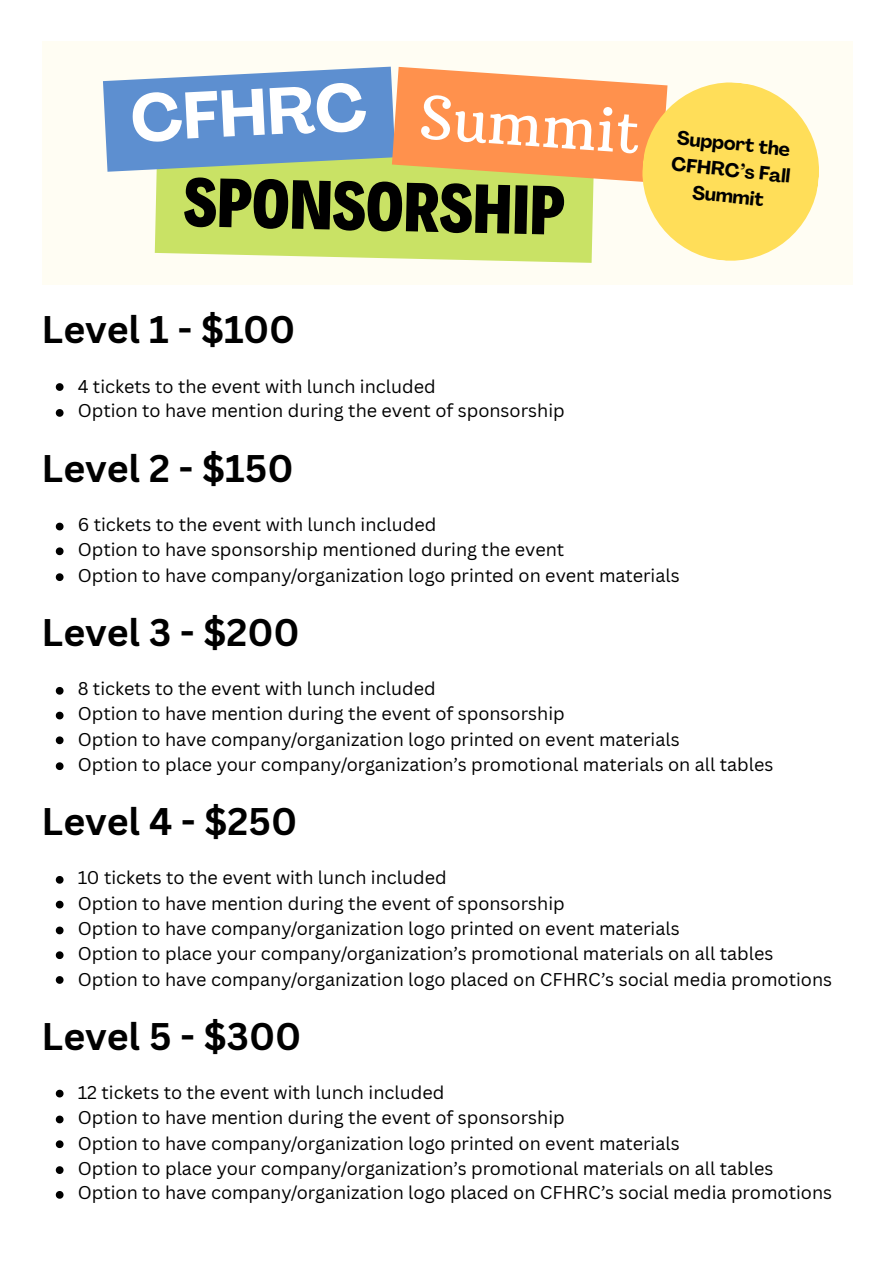
<style>
.page{position:relative;width:894px;height:1263px;background:#fff}
.page>*{position:absolute;margin:0;border:0;box-sizing:border-box;transform-origin:0 0}
.t1{font:800 70.2px "Decalotype";color:#000}
.t2{font:700 64.8px "Agrandir";color:#fff}
.t3{font:59.4px "Arbutus Slab";color:#fff}
.t4{font:700 37.5px "Canva Sans";color:#000}
.t5{font:700 18.9px/26.4px "Agrandir";color:#000;text-align:center}
.t6{font:18px "Canva Sans";color:#000}
</style>
<div class="page">
<div style="left:42px;top:42px;width:810px;height:243px;background:#fffdf3"></div>
<svg style="left:103px;top:67px;width:716px;height:196px"></svg>
<svg style="left:56px;top:383px;width:7px;height:8px"></svg>
<svg style="left:56px;top:409px;width:7px;height:8px"></svg>
<svg style="left:56px;top:523px;width:7px;height:7px"></svg>
<svg style="left:56px;top:547px;width:7px;height:8px"></svg>
<svg style="left:56px;top:573px;width:7px;height:8px"></svg>
<svg style="left:56px;top:687px;width:7px;height:8px"></svg>
<svg style="left:56px;top:712px;width:7px;height:7px"></svg>
<svg style="left:56px;top:736px;width:7px;height:8px"></svg>
<svg style="left:56px;top:762px;width:7px;height:8px"></svg>
<svg style="left:56px;top:876px;width:7px;height:8px"></svg>
<svg style="left:56px;top:901px;width:7px;height:7px"></svg>
<svg style="left:56px;top:927px;width:7px;height:7px"></svg>
<svg style="left:56px;top:951px;width:7px;height:8px"></svg>
<svg style="left:56px;top:976px;width:7px;height:8px"></svg>
<svg style="left:56px;top:1090px;width:7px;height:7px"></svg>
<svg style="left:56px;top:1116px;width:7px;height:7px"></svg>
<svg style="left:56px;top:1140px;width:7px;height:8px"></svg>
<svg style="left:56px;top:1166px;width:7px;height:8px"></svg>
<svg style="left:56px;top:1191px;width:7px;height:8px"></svg>
<p class="t2" style="left:129px;top:93px;width:238px;rotate:-3deg">CFHRC</p>
<p class="t3" style="left:421px;top:80px;width:223px;rotate:4deg">Summit</p>
<p class="t1" style="left:185px;top:156px;width:382px;rotate:1deg">SPONSORSHIP</p>
<h1 class="t4" style="left:42px;top:303px;width:255px">Level 1 - $100</h1>
<p class="t6" style="left:78px;top:373px;width:359px">4 tickets to the event with lunch included</p>
<p class="t6" style="left:78px;top:398px;width:488px">Option to have mention during the event of sponsorship</p>
<h1 class="t4" style="left:42px;top:441px;width:253px">Level 2 - $150</h1>
<p class="t5" style="left:675px;top:126px;width:121px;rotate:6deg">Support the<br>CFHRC’s Fall<br>Summit</p>
<p class="t6" style="left:78px;top:512px;width:360px">6 tickets to the event with lunch included</p>
<p class="t6" style="left:78px;top:537px;width:488px">Option to have sponsorship mentioned during the event</p>
<p class="t6" style="left:78px;top:562px;width:603px">Option to have company/organization logo printed on event materials</p>
<h1 class="t4" style="left:42px;top:606px;width:259px">Level 3 - $200</h1>
<p class="t6" style="left:78px;top:676px;width:359px">8 tickets to the event with lunch included</p>
<p class="t6" style="left:78px;top:701px;width:488px">Option to have mention during the event of sponsorship</p>
<p class="t6" style="left:78px;top:727px;width:603px">Option to have company/organization logo printed on event materials</p>
<p class="t6" style="left:78px;top:751px;width:697px">Option to place your company/organization’s promotional materials on all tables</p>
<h1 class="t4" style="left:42px;top:795px;width:257px">Level 4 - $250</h1>
<p class="t6" style="left:78px;top:865px;width:370px">10 tickets to the event with lunch included</p>
<p class="t6" style="left:78px;top:891px;width:488px">Option to have mention during the event of sponsorship</p>
<p class="t6" style="left:78px;top:916px;width:603px">Option to have company/organization logo printed on event materials</p>
<p class="t6" style="left:78px;top:940px;width:697px">Option to place your company/organization’s promotional materials on all tables</p>
<p class="t6" style="left:78px;top:966px;width:755px">Option to have company/organization logo placed on CFHRC’s social media promotions</p>
<h1 class="t4" style="left:42px;top:1010px;width:261px">Level 5 - $300</h1>
<p class="t6" style="left:78px;top:1080px;width:368px">12 tickets to the event with lunch included</p>
<p class="t6" style="left:78px;top:1105px;width:488px">Option to have mention during the event of sponsorship</p>
<p class="t6" style="left:78px;top:1131px;width:603px">Option to have company/organization logo printed on event materials</p>
<p class="t6" style="left:78px;top:1155px;width:697px">Option to place your company/organization’s promotional materials on all tables</p>
<p class="t6" style="left:78px;top:1180px;width:755px">Option to have company/organization logo placed on CFHRC’s social media promotions</p>
</div>
